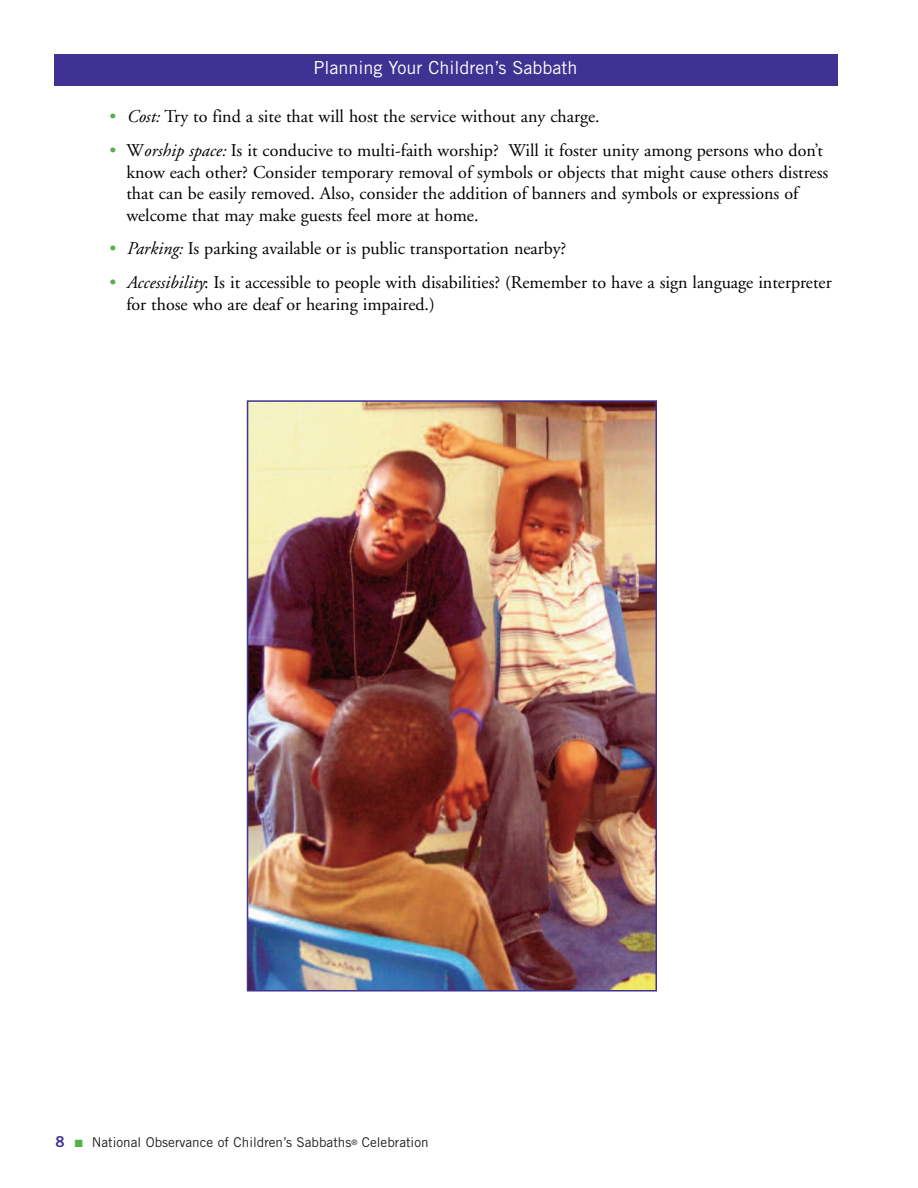
<style>
.page{position:relative;width:918px;height:1188px;background:#fff}
.page>*{position:absolute;margin:0;border:0;box-sizing:border-box;transform-origin:0 0}
.t1{font:18px/21.6px "Adobe Garamond";color:#000}
.t2{font:18px "Trade Gothic";color:#fff}
.t3{font:13.5px "Trade Gothic";color:#231f20}
.s1{color:#53b247}
.s2{font-style:italic}
.s3{font-family:"Trade Gothic Bold Two";font-size:15px;color:#3f3293}
</style>
<div class="page">
<div style="left:54px;top:54px;width:783px;height:31px;background:#3f3293"></div>
<img style="left:250px;top:403px;width:404px;height:586px">
<div style="left:247px;top:400px;width:410px;height:592px;border:2px solid #3f3293"></div>
<p class="t2" style="left:313px;top:61px;width:266px">Planning Your Children’s Sabbath</p>
<p class="t1" style="left:109px;top:108px;width:492px"><span class="s1">•</span> <span class="s2">Cost:</span> Try to find a site that will host the service without any charge.</p>
<p class="t1" style="left:126px;top:141px;width:703px;text-indent:-17px"><span class="s1">•</span> W<span class="s2">orship space:</span> Is it conducive to multi-faith worship? Will it foster unity among persons who don’t know each other? Consider temporary removal of symbols or objects that might cause others distress that can be easily removed. Also, consider the addition of banners and symbols or expressions of welcome that may make guests feel more at home.</p>
<p class="t1" style="left:109px;top:240px;width:458px"><span class="s1">•</span> <span class="s2">Parking:</span> Is parking available or is public transportation nearby?</p>
<p class="t1" style="left:126px;top:273px;width:707px;text-indent:-17px"><span class="s1">•</span> <span class="s2">Accessibility</span>: Is it accessible to people with disabilities? (Remember to have a sign language interpreter for those who are deaf or hearing impaired.)</p>
<p class="t3" style="left:56px;top:1138px;width:375px"><span class="s3">8</span> <span class="s1">■</span> National Observance of Children’s Sabbaths<sup>®</sup> Celebration</p>
</div>
